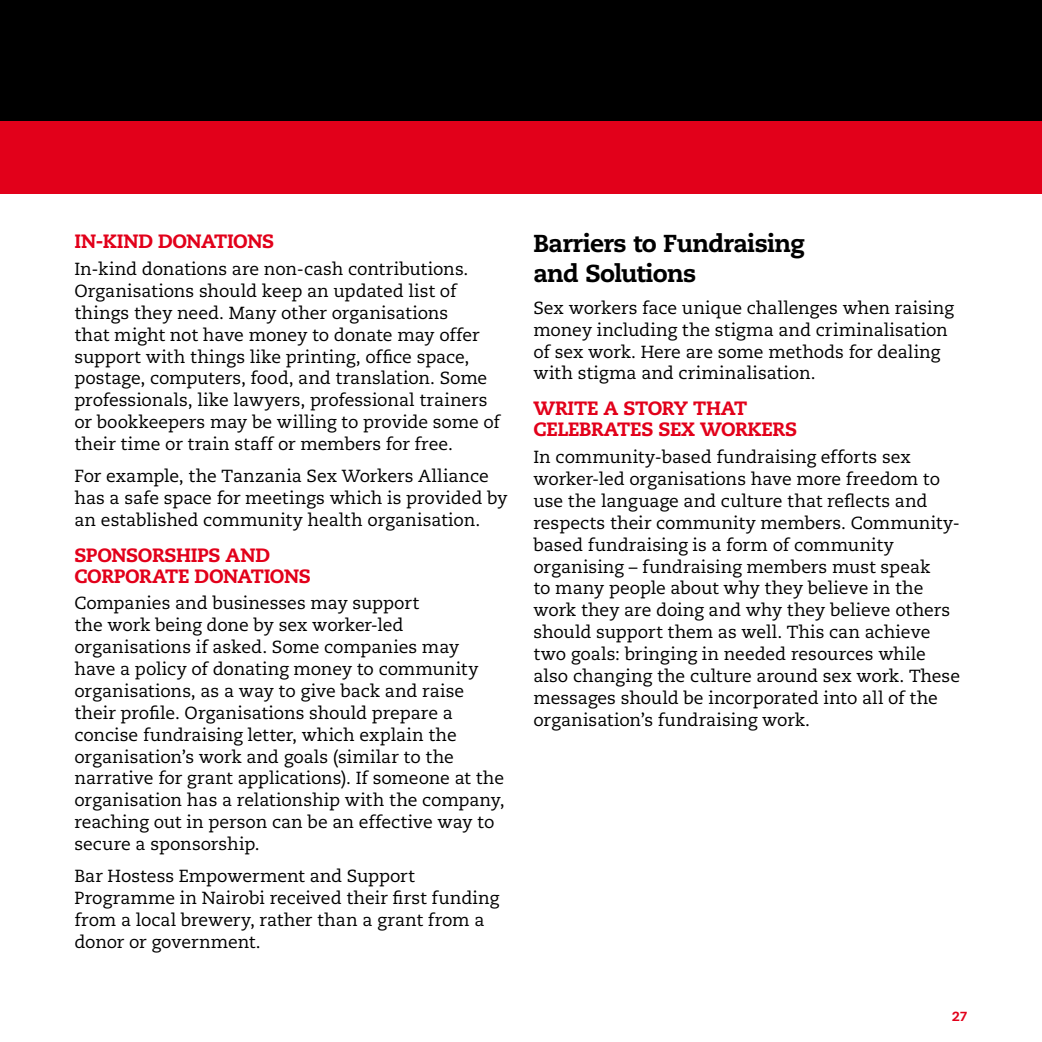
<style>
.page{position:relative;width:1042px;height:1042px;background:#fff}
.page>*{position:absolute;margin:0;border:0;box-sizing:border-box;transform-origin:0 0}
.t1{font:800 24.5px/29.8px "Caecilia LT";letter-spacing:-.03em;color:#000}
.t2{font:800 19.25px/21px "Caecilia LT";letter-spacing:-.02em;color:#e2001a}
.t3{font:17.5px/21.9px "Caecilia LT";color:#000}
.t4{font:800 13.12px "Caecilia LT";color:#e2001a}
</style>
<div class="page">
<div style="left:0;top:121px;width:1042px;height:72px;background:#e2001a"></div>
<div style="left:0;top:0;width:1042px;height:121px;background:#000"></div>
<p class="t2" style="left:74px;top:231px;width:201px">IN-KIND DONATIONS</p>
<p class="t3" style="left:74px;top:258px;width:427px">In-kind donations are non-cash contributions.<br>Organisations should keep an updated list of things they need. Many other organisations<br>that might not have money to donate may offer support with things like printing, office space, postage, computers, food, and translation. Some professionals, like lawyers, professional trainers or bookkeepers may be willing to provide some of their time or train staff or members for free.</p>
<p class="t3" style="left:74px;top:465px;width:435px">For example, the Tanzania Sex Workers Alliance has a safe space for meetings which is provided by an established community health organisation.</p>
<p class="t2" style="left:74px;top:544px;width:238px">SPONSORSHIPS AND<br>CORPORATE DONATIONS</p>
<p class="t3" style="left:74px;top:593px;width:432px">Companies and businesses may support<br>the work being done by sex worker-led organisations if asked. Some companies may have a policy of donating money to community organisations, as a way to give back and raise their profile. Organisations should prepare a concise fundraising letter, which explain the organisation’s work and goals (similar to the narrative for grant applications). If someone at the organisation has a relationship with the company, reaching out in person can be an effective way to secure a sponsorship.</p>
<p class="t3" style="left:74px;top:865px;width:426px">Bar Hostess Empowerment and Support Programme in Nairobi received their first funding from a local brewery, rather than a grant from a donor or government.</p>
<h1 class="t1" style="left:533px;top:229px;width:273px">Barriers to Fundraising and Solutions</h1>
<p class="t3" style="left:533px;top:297px;width:422px">Sex workers face unique challenges when raising money including the stigma and criminalisation of sex work. Here are some methods for dealing with stigma and criminalisation.</p>
<p class="t2" style="left:533px;top:398px;width:265px">WRITE A STORY THAT<br>CELEBRATES SEX WORKERS</p>
<p class="t3" style="left:533px;top:446px;width:428px">In community-based fundraising efforts sex worker-led organisations have more freedom to use the language and culture that reflects and respects their community members. Community&shy;based fundraising is a form of community organising – fundraising members must speak<br>to many people about why they believe in the work they are doing and why they believe others should support them as well. This can achieve two goals: bringing in needed resources while also changing the culture around sex work. These messages should be incorporated into all of the organisation’s fundraising work.</p>
<p class="t4" style="left:952px;top:1008px;width:17px">27</p>
</div>
